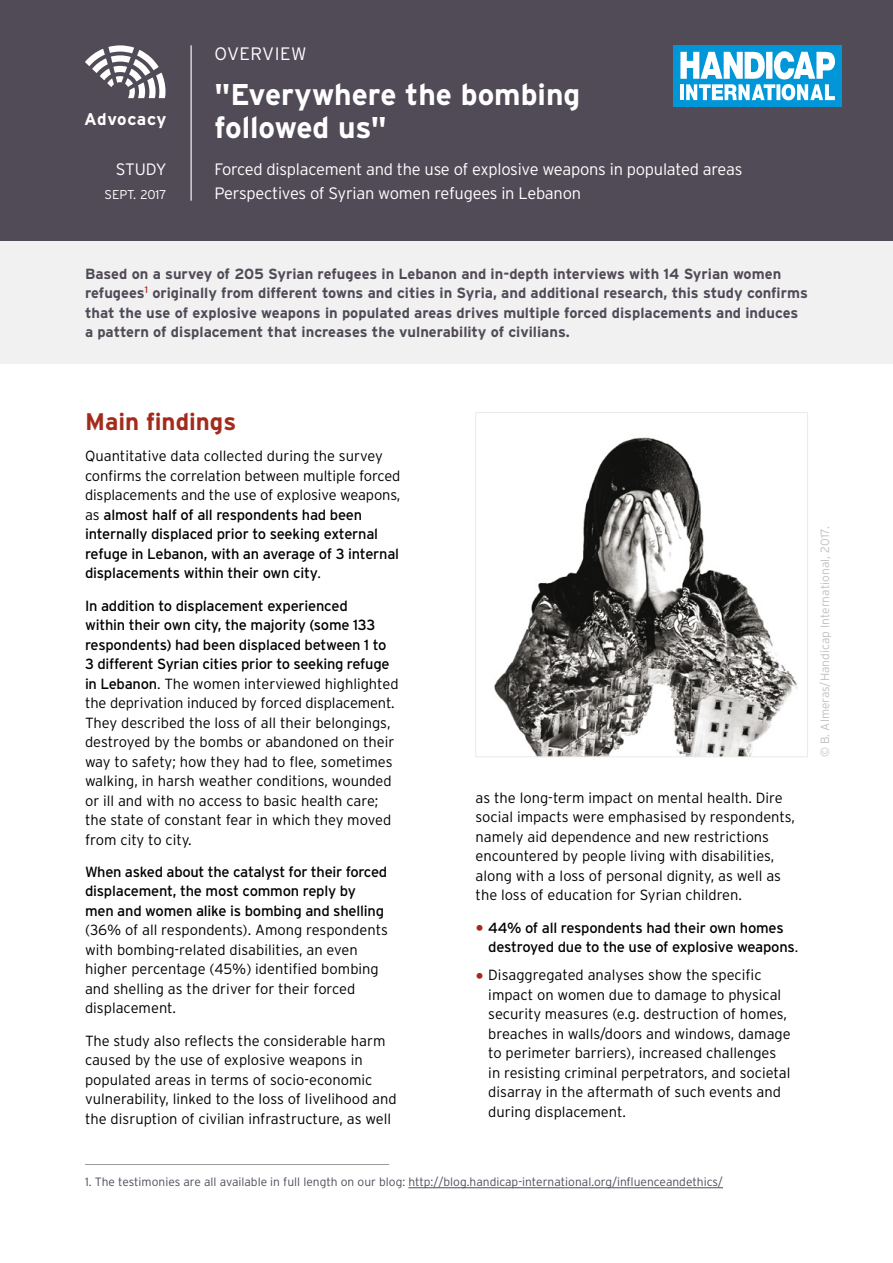
<style>
.page{position:relative;width:893px;height:1263px;background:#fff}
.page>*{position:absolute;margin:0;border:0;box-sizing:border-box;transform-origin:0 0}
.titre_fiche{font:700 30px/33px "Interstate";color:#fff}
.titre_summary_part{font:700 24px "Interstate";color:#a32b1b}
.titre_briefing_paper{font:300 18px "Interstate";letter-spacing:.025em;color:#fff}
.titre_briefing_paper-2{font:700 16.95px "Interstate";letter-spacing:.03em;color:#fff}
.sous_titre_fiche{font:300 16.5px "Interstate";letter-spacing:-.015em;color:#fff}
.study{font:300 16.5px "Interstate";letter-spacing:-.02em;color:#fff}
.text_courant{font:300 14.7px/19.5px "Interstate";color:#000}
.text_courant-2{font:14.7px/19.5px "Interstate";letter-spacing:-.015em;color:#000}
.introduction{font:700 14.7px/19.5px "Interstate";color:#514b58}
.study-2{font:300 12.75px "Interstate";letter-spacing:-.01em;color:#fff}
.references_text{font:300 12px "Interstate";color:#514b58}
.photo_legend{font:300 12px "Interstate";color:#c4bfc3}
.s1{font-weight:300}
.s2{font-weight:400}
.s3{font-size:19.5px;color:#a32b1b}
.s4{font-weight:400;font-size:19.5px;color:#a32b1b}
</style>
<div class="page">
<div style="left:0;top:241px;width:893px;height:123px;background:#f1f1f1"></div>
<div style="left:0;top:0;width:893px;height:241px;background:#514b58"></div>
<hr style="left:191px;top:45px;width:1px;height:156px;background:#fff">
<svg style="left:85px;top:45px;width:80px;height:53px"></svg>
<img style="left:494px;top:437px;width:304px;height:318px">
<div style="left:475px;top:412px;width:333px;height:345px;border:1px solid #ebeae9"></div>
<div style="left:673px;top:45px;width:168px;height:61px;background:#0096d8"></div>
<svg style="left:680px;top:51px;width:155px;height:50px"></svg>
<hr style="left:408px;top:1187px;width:315px;height:1px;background:#514b58">
<hr style="left:85px;top:1164px;width:304px;height:1px;background:#a0989f">
<p class="titre_briefing_paper-2" style="left:84px;top:108px;width:84px">Advocacy</p>
<p class="study" style="left:116px;top:159px;width:52px">STUDY</p>
<p class="study-2" style="left:105px;top:187px;width:63px">SEPT. 2017</p>
<p class="titre_briefing_paper" style="left:215px;top:43px;width:93px">OVERVIEW</p>
<p class="titre_fiche" style="left:215px;top:78px;width:367px">"Everywhere the bombing followed us"</p>
<p class="sous_titre_fiche" style="left:215px;top:159px;width:529px">Forced displacement and the use of explosive weapons in populated areas</p>
<p class="sous_titre_fiche" style="left:215px;top:183px;width:368px">Perspectives of Syrian women refugees in Lebanon</p>
<p class="introduction" style="left:85px;top:264px;width:724px">Based on a survey of 205 Syrian refugees in Lebanon and in-depth interviews with 14 Syrian women refugees<sup>1</sup> originally from different towns and cities in Syria, and additional research, this study confirms that the use of explosive weapons in populated areas drives multiple forced displacements and induces a pattern of displacement that increases the vulnerability of civilians.</p>
<p class="titre_summary_part" style="left:85px;top:407px;width:153px">Main findings</p>
<p class="text_courant-2" style="left:85px;top:446px;width:317px"><span class="s1">Quantitative data collected during the survey confirms the correlation between multiple forced displacements and the use of explosive weapons, as</span> almost half of all respondents had been internally displaced prior to seeking external refuge in Lebanon, with an average of 3 internal displacements within their own city<span class="s1">.</span></p>
<p class="text_courant" style="left:85px;top:596px;width:315px"><span class="s2">In addition to displacement experienced<br>within their own city, the majority (some 133 respondents) had been displaced between 1 to 3 different Syrian cities prior to seeking refuge in Lebanon</span>. The women interviewed highlighted the deprivation induced by forced displacement.<br>They described the loss of all their belongings, destroyed by the bombs or abandoned on their way to safety; how they had to flee, sometimes walking, in harsh weather conditions, wounded or ill and with no access to basic health care; the state of constant fear in which they moved from city to city.</p>
<p class="text_courant" style="left:85px;top:862px;width:304px"><span class="s2">When asked about the catalyst for their forced displacement, the most common reply by men and women alike is bombing and shelling </span>(36% of all respondents). Among respondents with bombing-related disabilities, an even higher percentage (45%) identified bombing and shelling as the driver for their forced displacement.</p>
<p class="text_courant" style="left:85px;top:1031px;width:313px">The study also reflects the considerable harm caused by the use of explosive weapons in populated areas in terms of socio-economic vulnerability, linked to the loss of livelihood and the disruption of civilian infrastructure, as well</p>
<p class="text_courant" style="left:476px;top:788px;width:321px">as the long-term impact on mental health. Dire social impacts were emphasised by respondents, namely aid dependence and new restrictions encountered by people living with disabilities, along with a loss of personal dignity, as well as the loss of education for Syrian children.</p>
<p class="text_courant-2" style="left:488px;top:917px;width:311px;text-indent:-13px"><span class="s3">•</span> 44% of all respondents had their own homes destroyed due to the use of explosive weapons<span class="s1">.</span></p>
<p class="text_courant" style="left:488px;top:965px;width:304px;text-indent:-13px"><span class="s4">•</span> Disaggregated analyses show the specific impact on women due to damage to physical security measures (e.g. destruction of homes, breaches in walls/doors and windows, damage to perimeter barriers), increased challenges in resisting criminal perpetrators, and societal disarray in the aftermath of such events and during displacement.</p>
<p class="references_text" style="left:85px;top:1174px;width:639px">1. The testimonies are all available in full length on our blog: http://blog.handicap-international.org/influenceandethics/</p>
<p class="photo_legend" style="left:818px;top:757px;width:232px;rotate:-90deg">© B. Almeras/Handicap International, 2017.</p>
</div>
